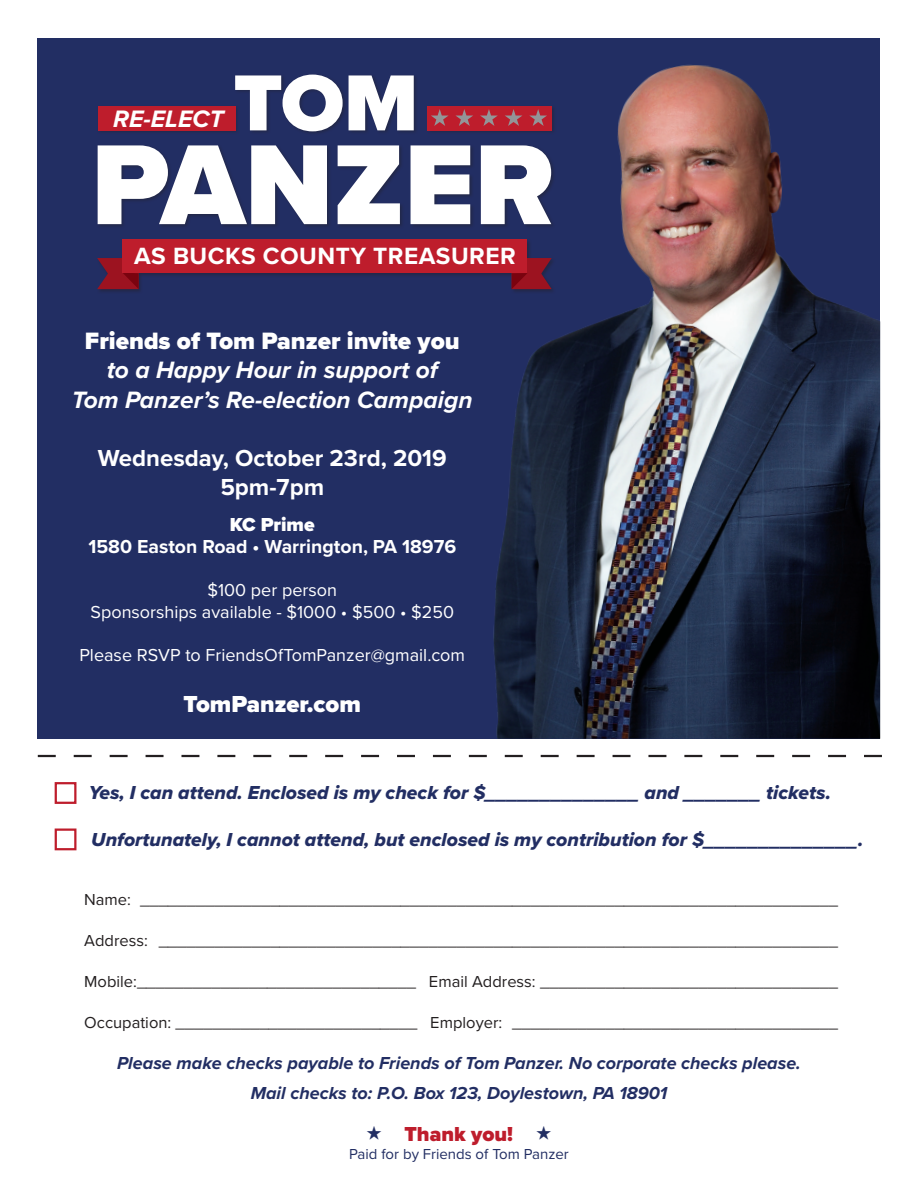
<style>
.page{position:relative;width:918px;height:1188px;background:#fff}
.page>*{position:absolute;margin:0;border:0;box-sizing:border-box;transform-origin:0 0}
.t1{font:italic 700 24.6px "Proxima Nova";color:#fff}
.t2{font:900 24.6px "Proxima Nova";color:#fff}
.t3{font:700 24.3px "Proxima Nova";letter-spacing:.02em;color:#fff}
.t4{font:700 24px/28.8px "Proxima Nova";color:#fff;text-align:center}
.t5{font:900 24px "Proxima Nova";color:#fff}
.t6{font:900 21px "Proxima Nova";color:#be1d2c}
.t7{font:19.5px "Proxima Nova Extrabld It";color:#222e63}
.t8{font:700 19.5px "Proxima Nova";color:#fff}
.t9{font:900 19.5px "Proxima Nova";color:#fff}
.t10{font:italic 700 18px "Proxima Nova";color:#222e63}
.t11{font:18px "Proxima Nova";color:#fff}
.t12{font:16.5px "Proxima Nova";color:#231f20}
.t13{font:15px "Proxima Nova";color:#222e63}
</style>
<div class="page">
<div style="left:38px;top:38px;width:842px;height:701px;background:#222e63"></div>
<div style="left:97px;top:74px;width:460px;height:220px;background:#231f20;opacity:.4"></div>
<svg style="left:98px;top:145px;width:229px;height:79px"></svg>
<svg style="left:338px;top:145px;width:62px;height:79px"></svg>
<svg style="left:411px;top:145px;width:49px;height:79px;background:#e1e2e9"></svg>
<svg style="left:235px;top:75px;width:108px;height:56px"></svg>
<svg style="left:349px;top:75px;width:65px;height:55px;background:#d1d3dd"></svg>
<div style="left:98px;top:106px;width:137px;height:24px;background:#be1d2c"></div>
<div style="left:428px;top:106px;width:124px;height:24px;background:#be1d2c"></div>
<svg style="left:97px;top:258px;width:42px;height:31px"></svg>
<div style="left:122px;top:240px;width:405px;height:33px;background:#be1d2c"></div>
<svg style="left:431px;top:109px;width:18px;height:17px"></svg>
<svg style="left:455px;top:115px;width:5px;height:11px"></svg>
<img style="left:460px;top:64px;width:420px;height:675px">
<svg style="left:38px;top:755px;width:844px;height:2px"></svg>
<div style="left:55px;top:782px;width:21px;height:22px;border:2px solid #be1d2c"></div>
<div style="left:55px;top:829px;width:21px;height:21px;border:2px solid #be1d2c"></div>
<p class="t1" style="left:113px;top:101px;width:112px">RE-ELECT</p>
<p class="t3" style="left:134px;top:238px;width:383px">AS BUCKS COUNTY TREASURER</p>
<p class="t2" style="left:85px;top:322px;width:376px">Friends of Tom Panzer invite you</p>
<p class="t1" style="left:107px;top:352px;width:333px">to a Happy Hour in support of</p>
<p class="t1" style="left:72px;top:381px;width:402px">Tom Panzer’s Re-election Campaign</p>
<p class="t4" style="left:98px;top:443px;width:350px">Wednesday, October 23rd, 2019<br>5pm-7pm</p>
<p class="t9" style="left:230px;top:510px;width:86px">KC Prime</p>
<p class="t8" style="left:88px;top:532px;width:369px">1580 Easton Road • Warrington, PA 18976</p>
<p class="t11" style="left:208px;top:577px;width:131px">$100 per person</p>
<p class="t11" style="left:91px;top:599px;width:365px">Sponsorships available - $1000 • $500 • $250</p>
<p class="t11" style="left:79px;top:642px;width:387px">Please RSVP to FriendsOfTomPanzer@gmail.com</p>
<p class="t5" style="left:184px;top:686px;width:179px">TomPanzer.com</p>
<p class="t7" style="left:89px;top:778px;width:744px">Yes, I can attend. Enclosed is my check for $______________ and _______ tickets.</p>
<p class="t7" style="left:91px;top:825px;width:774px">Unfortunately, I cannot attend, but enclosed is my contribution for $______________.</p>
<p class="t12" style="left:84px;top:887px;width:755px">Name: ___________________________________________________________________________</p>
<p class="t12" style="left:84px;top:928px;width:755px">Address: _________________________________________________________________________</p>
<p class="t12" style="left:84px;top:969px;width:755px">Mobile:______________________________ Email Address: ________________________________</p>
<p class="t12" style="left:84px;top:1010px;width:755px">Occupation: __________________________ Employer: ___________________________________</p>
<p class="t10" style="left:117px;top:1050px;width:685px">Please make checks payable to Friends of Tom Panzer. No corporate checks please.</p>
<p class="t10" style="left:251px;top:1079px;width:418px">Mail checks to: P.O. Box 123, Doylestown, PA 18901</p>
<p class="t6" style="left:404px;top:1118px;width:110px">Thank you!</p>
<p class="t13" style="left:349px;top:1142px;width:221px">Paid for by Friends of Tom Panzer</p>
</div>
